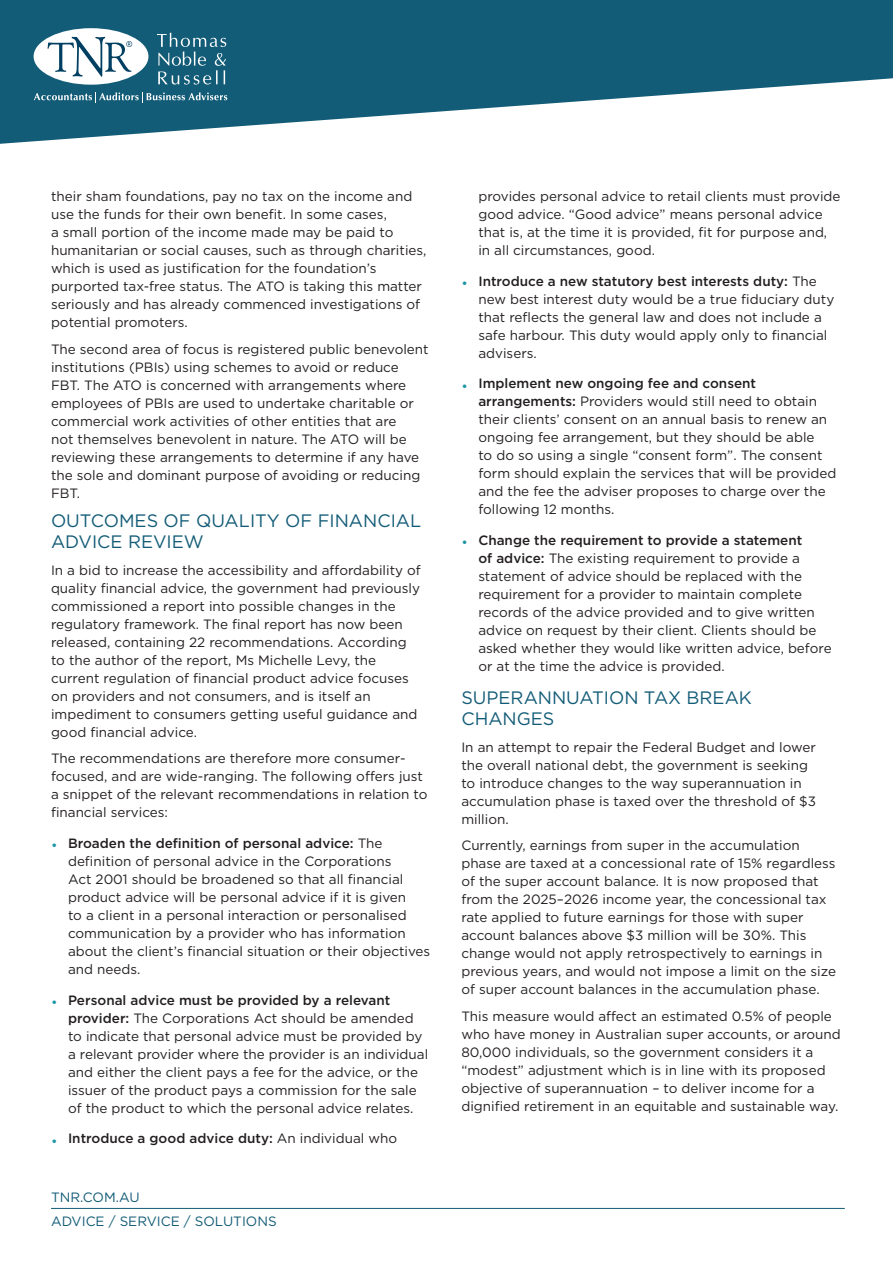
<style>
.page{position:relative;width:893px;height:1263px;background:#fff}
.page>*{position:absolute;margin:0;border:0;box-sizing:border-box;transform-origin:0 0}
.t1{font:18px/21px "Gotham";color:#135c77}
.t2{font:13.5px/18px "Gotham";color:#231f20}
.t3{font:500 13.5px "Gotham";color:#231f20}
.t4{font:13.5px/24px "Gotham";color:#135c77}
.s1{color:#1a96a5}
.s2{font-weight:500}
.s3{font-weight:400;color:#1a96a5}
.s4{font-weight:400}
</style>
<div class="page">
<svg style="left:0;top:0;width:893px;height:144px;fill:#135c77"></svg>
<hr style="left:51px;top:1208px;width:794px;height:1px;background:#135c77">
<div style="left:34px;top:28px;width:114px;height:57px;background:#fff;border-radius:50%"></div>
<svg style="left:48px;top:37px;width:84px;height:40px"></svg>
<svg style="left:34px;top:92px;width:193px;height:11px;background:#467f94"></svg>
<svg style="left:157px;top:33px;width:69px;height:52px;background:#39768d"></svg>
<p class="t2" style="left:51px;top:187px;width:377px">their sham foundations, pay no tax on the income and use the funds for their own benefit. In some cases,<br>a small portion of the income made may be paid to humanitarian or social causes, such as through charities, which is used as justification for the foundation’s purported tax-free status. The ATO is taking this matter seriously and has already commenced investigations of potential promoters.</p>
<p class="t2" style="left:51px;top:339px;width:379px">The second area of focus is registered public benevolent institutions (PBIs) using schemes to avoid or reduce FBT. The ATO is concerned with arrangements where employees of PBIs are used to undertake charitable or commercial work activities of other entities that are<br>not themselves benevolent in nature. The ATO will be reviewing these arrangements to determine if any have the sole and dominant purpose of avoiding or reducing FBT.</p>
<h1 class="t1" style="left:51px;top:510px;width:372px">OUTCOMES OF QUALITY OF FINANCIAL<br>ADVICE REVIEW</h1>
<p class="t2" style="left:51px;top:561px;width:371px">In a bid to increase the accessibility and affordability of quality financial advice, the government had previously commissioned a report into possible changes in the regulatory framework. The final report has now been released, containing 22 recommendations. According to the author of the report, Ms Michelle Levy, the current regulation of financial product advice focuses on providers and not consumers, and is itself an impediment to consumers getting useful guidance and good financial advice.</p>
<p class="t2" style="left:51px;top:749px;width:378px">The recommendations are therefore more consumer&shy;focused, and are wide-ranging. The following offers just a snippet of the relevant recommendations in relation to financial services:</p>
<p class="t2" style="left:68px;top:834px;width:364px;text-indent:-17px"><span class="s1">•</span> <span class="s2">Broaden the definition of personal advice:</span> The definition of personal advice in the Corporations<br>Act 2001 should be broadened so that all financial product advice will be personal advice if it is given<br>to a client in a personal interaction or personalised communication by a provider who has information about the client’s financial situation or their objectives and needs.</p>
<p class="t2" style="left:68px;top:990px;width:362px;text-indent:-17px"><span class="s1">•</span> <span class="s2">Personal advice must be provided by a relevant provider:</span> The Corporations Act should be amended to indicate that personal advice must be provided by a relevant provider where the provider is an individual and either the client pays a fee for the advice, or the issuer of the product pays a commission for the sale of the product to which the personal advice relates.</p>
<p class="t3" style="left:51px;top:1130px;width:348px"><span class="s3">•</span> Introduce a good advice duty: <span class="s4">An individual who</span></p>
<p class="t4" style="left:51px;top:1184px;width:227px">TNR.COM.AU<br>ADVICE / SERVICE / SOLUTIONS</p>
<p class="t2" style="left:478px;top:187px;width:364px">provides personal advice to retail clients must provide good advice. “Good advice” means personal advice that is, at the time it is provided, fit for purpose and, in all circumstances, good.</p>
<p class="t2" style="left:478px;top:272px;width:357px;text-indent:-17px"><span class="s1">•</span> <span class="s2">Introduce a new statutory best interests duty:</span> The new best interest duty would be a true fiduciary duty that reflects the general law and does not include a safe harbour. This duty would apply only to financial advisers.</p>
<p class="t2" style="left:478px;top:374px;width:360px;text-indent:-17px"><span class="s1">•</span> <span class="s2">Implement new ongoing fee and consent arrangements:</span> Providers would still need to obtain their clients’ consent on an annual basis to renew an ongoing fee arrangement, but they should be able<br>to do so using a single “consent form”. The consent form should explain the services that will be provided and the fee the adviser proposes to charge over the following 12 months.</p>
<p class="t2" style="left:478px;top:531px;width:355px;text-indent:-17px"><span class="s1">•</span> <span class="s2">Change the requirement to provide a statement<br>of advice:</span> The existing requirement to provide a statement of advice should be replaced with the requirement for a provider to maintain complete records of the advice provided and to give written advice on request by their client. Clients should be asked whether they would like written advice, before or at the time the advice is provided.</p>
<h1 class="t1" style="left:461px;top:687px;width:292px">SUPERANNUATION TAX BREAK<br>CHANGES</h1>
<p class="t2" style="left:461px;top:738px;width:356px">In an attempt to repair the Federal Budget and lower the overall national debt, the government is seeking to introduce changes to the way superannuation in accumulation phase is taxed over the threshold of $3 million.</p>
<p class="t2" style="left:461px;top:836px;width:376px">Currently, earnings from super in the accumulation phase are taxed at a concessional rate of 15% regardless of the super account balance. It is now proposed that from the 2025–2026 income year, the concessional tax rate applied to future earnings for those with super account balances above $3 million will be 30%. This change would not apply retrospectively to earnings in previous years, and would not impose a limit on the size of super account balances in the accumulation phase.</p>
<p class="t2" style="left:461px;top:1007px;width:381px">This measure would affect an estimated 0.5% of people who have money in Australian super accounts, or around 80,000 individuals, so the government considers it a “modest” adjustment which is in line with its proposed objective of superannuation – to deliver income for a dignified retirement in an equitable and sustainable way.</p>
</div>
